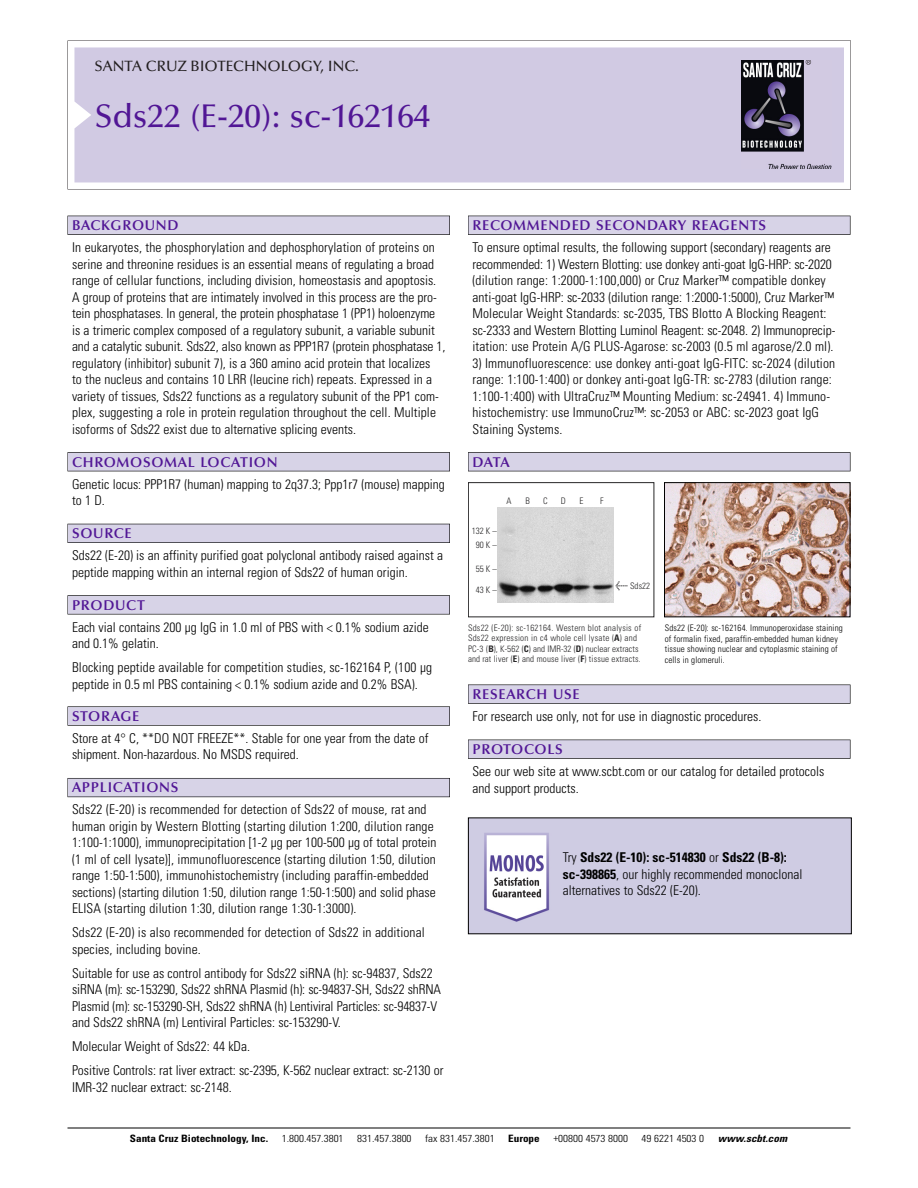
<style>
.page{position:relative;width:918px;height:1188px;background:#fff}
.page>*{position:absolute;margin:0;border:0;box-sizing:border-box;transform-origin:0 0}
.t1{font:500 33px "Optima";color:#511695}
.t2{font:500 15px "Optima";color:#231f20}
.t3{font:600 14.25px "Optima";letter-spacing:.05em;color:#511695}
.t4{font:300 condensed 13.5px/16.5px "Univers";color:#000}
.t5{font:300 condensed 10.2px "Univers";color:#000;scale:1.1 1}
.t6{font:700 condensed 10.2px "Univers";color:#000;scale:1.1 1}
.t7{font:italic 700 condensed 10.2px "Univers";letter-spacing:.005em;color:#000;scale:1.1 1}
.t8{font:9px/10.5px "Univers Condensed Light+TWHIEB";letter-spacing:.02em;color:#272627}
.t9{font:300 condensed 9px/10.5px "Univers";letter-spacing:.015em;color:#000}
.s1{font-family:"Meta Plus Book Roman+MLXCGS";font-size:10.5px}
.s2{font-family:"Univers Condensed Bold+LSHIRP"}
.s3{font-weight:700}
</style>
<div class="page">
<svg style="left:68px;top:40px;width:783px;height:149px"></svg>
<div style="left:74px;top:47px;width:770px;height:135px;background:#d1cae3"></div>
<img style="left:741px;top:60px;width:90px;height:108px">
<div style="left:68px;top:216px;width:382px;height:19px;background:#525155"></div>
<div style="left:68px;top:216px;width:381px;height:18px;background:#d7d3e7"></div>
<div style="left:68px;top:452px;width:382px;height:19px;background:#525155"></div>
<div style="left:68px;top:453px;width:381px;height:18px;background:#d7d3e7"></div>
<div style="left:68px;top:524px;width:382px;height:19px;background:#525158"></div>
<div style="left:68px;top:524px;width:381px;height:18px;background:#d7d3e7"></div>
<div style="left:68px;top:595px;width:382px;height:19px;background:#575759"></div>
<div style="left:68px;top:596px;width:381px;height:18px;background:#d7d3e7"></div>
<div style="left:68px;top:706px;width:382px;height:20px;background:#616161"></div>
<div style="left:68px;top:707px;width:381px;height:18px;background:#d7d3e7"></div>
<div style="left:68px;top:778px;width:382px;height:19px;background:#5b5961"></div>
<div style="left:68px;top:779px;width:381px;height:18px;background:#d7d3e7"></div>
<div style="left:468px;top:216px;width:382px;height:19px;background:#525155"></div>
<div style="left:468px;top:216px;width:382px;height:18px;background:#d7d3e7"></div>
<div style="left:468px;top:452px;width:382px;height:19px;background:#525155"></div>
<div style="left:468px;top:453px;width:382px;height:18px;background:#d7d3e7"></div>
<div style="left:468px;top:685px;width:382px;height:19px;background:#575759"></div>
<div style="left:468px;top:685px;width:382px;height:18px;background:#d7d3e7"></div>
<div style="left:468px;top:740px;width:382px;height:19px;background:#545356"></div>
<div style="left:468px;top:740px;width:382px;height:18px;background:#d7d3e7"></div>
<hr style="left:68px;top:1128px;width:782px;height:1px;background:#000">
<img style="left:666px;top:484px;width:182px;height:131px">
<div style="left:664px;top:482px;width:186px;height:135px;border:1px solid #000"></div>
<div style="left:468px;top:482px;width:186px;height:135px;border:1px solid #272627"></div>
<img style="left:498px;top:508px;width:115px;height:95px">
<img style="left:470px;top:820px;width:380px;height:112px">
<p class="t2" style="left:94px;top:61px;width:266px">SANTA CRUZ BIOTECHNOLOGY, INC.</p>
<h1 class="t1" style="left:94px;top:103px;width:337px">Sds22 (E-20): sc-162164</h1>
<p class="t3" style="left:72px;top:219px;width:108px">BACKGROUND</p>
<p class="t4" style="left:72px;top:240px;width:375px">In eukaryotes, the phosphorylation and dephosphorylation of proteins on serine and threonine residues is an essential means of regulating a broad range of cellular functions, including division, homeostasis and apoptosis.<br>A group of proteins that are intimately involved in this process are the pro&shy;tein phosphatases. In general, the protein phosphatase 1 (PP1) holoenzyme is a trimeric complex composed of a regulatory subunit, a variable subunit and a catalytic subunit. Sds22, also known as PPP1R7 (protein phosphatase 1, regulatory (inhibitor) subunit 7), is a 360 amino acid protein that localizes<br>to the nucleus and contains 10 LRR (leucine rich) repeats. Expressed in a variety of tissues, Sds22 functions as a regulatory subunit of the PP1 com&shy;plex, suggesting a role in protein regulation throughout the cell. Multiple isoforms of Sds22 exist due to alternative splicing events.</p>
<p class="t3" style="left:72px;top:456px;width:207px">CHROMOSOMAL LOCATION</p>
<p class="t4" style="left:72px;top:477px;width:374px">Genetic locus: PPP1R7 (human) mapping to 2q37.3; Ppp1r7 (mouse) mapping to 1 D.</p>
<p class="t3" style="left:72px;top:528px;width:61px">SOURCE</p>
<p class="t4" style="left:72px;top:548px;width:373px">Sds22 (E-20) is an affinity purified goat polyclonal antibody raised against a peptide mapping within an internal region of Sds22 of human origin.</p>
<p class="t3" style="left:72px;top:599px;width:74px">PRODUCT</p>
<p class="t4" style="left:72px;top:620px;width:358px">Each vial contains 200 µg IgG in 1.0 ml of PBS with &lt; 0.1% sodium azide and 0.1% gelatin.</p>
<p class="t4" style="left:72px;top:660px;width:362px">Blocking peptide available for competition studies, sc-162164 P, (100 µg peptide in 0.5 ml PBS containing &lt; 0.1% sodium azide and 0.2% BSA).</p>
<p class="t3" style="left:72px;top:710px;width:69px">STORAGE</p>
<p class="t4" style="left:72px;top:731px;width:358px">Store at 4° C, **DO NOT FREEZE**. Stable for one year from the date of shipment. Non-hazardous. No MSDS required.</p>
<p class="t3" style="left:72px;top:782px;width:108px">APPLICATIONS</p>
<p class="t4" style="left:72px;top:803px;width:366px">Sds22 (E-20) is recommended for detection of Sds22 of mouse, rat and human origin by Western Blotting (starting dilution 1:200, dilution range 1:100-1:1000), immunoprecipitation [1-2 µg per 100-500 µg of total protein (1 ml of cell lysate)], immunofluorescence (starting dilution 1:50, dilution range 1:50-1:500), immunohistochemistry (including paraffin-embedded sections) (starting dilution 1:50, dilution range 1:50-1:500) and solid phase ELISA (starting dilution 1:30, dilution range 1:30-1:3000).</p>
<p class="t4" style="left:72px;top:926px;width:354px">Sds22 (E-20) is also recommended for detection of Sds22 in additional species, including bovine.</p>
<p class="t4" style="left:72px;top:966px;width:371px">Suitable for use as control antibody for Sds22 siRNA (h): sc-94837, Sds22 siRNA (m): sc-153290, Sds22 shRNA Plasmid (h): sc-94837-SH, Sds22 shRNA Plasmid (m): sc-153290-SH, Sds22 shRNA (h) Lentiviral Particles: sc-94837-V and Sds22 shRNA (m) Lentiviral Particles: sc-153290-V.</p>
<p class="t4" style="left:72px;top:1036px;width:373px;line-height:24px">Molecular Weight of Sds22: 44 kDa.<br>Positive Controls: rat liver extract: sc-2395, K-562 nuclear extract: sc-2130 or</p>
<p class="t4" style="left:72px;top:1080px;width:161px">IMR-32 nuclear extract: sc-2148.</p>
<p class="t3" style="left:473px;top:219px;width:295px">RECOMMENDED SECONDARY REAGENTS</p>
<p class="t4" style="left:473px;top:240px;width:364px">To ensure optimal results, the following support (secondary) reagents are recommended: 1) Western Blotting: use donkey anti-goat IgG-HRP: sc-2020 (dilution range: 1:2000-1:100,000) or Cruz Marker™ compatible donkey anti-goat IgG-HRP: sc-2033 (dilution range: 1:2000-1:5000), Cruz Marker™ Molecular Weight Standards: sc-2035, TBS Blotto A Blocking Reagent: sc-2333 and Western Blotting Luminol Reagent: sc-2048. 2) Immunoprecip&shy;itation: use Protein A/G PLUS-Agarose: sc-2003 (0.5 ml agarose/2.0 ml).</p>
<p class="t4" style="left:473px;top:356px;width:364px">3) Immunofluorescence: use donkey anti-goat IgG-FITC: sc-2024 (dilution range: 1:100-1:400) or donkey anti-goat IgG-TR: sc-2783 (dilution range:<br>1:100-1:400) with UltraCruz™ Mounting Medium: sc-24941. 4) Immuno&shy;histochemistry: use ImmunoCruz™: sc-2053 or ABC: sc-2023 goat IgG Staining Systems.</p>
<p class="t3" style="left:473px;top:456px;width:39px">DATA</p>
<p class="t8" style="left:472px;top:525px;width:26px;line-height:13.6px;text-align:center">132 K –<br>90K–</p>
<p class="t8" style="left:476px;top:564px;width:22px">55K–</p>
<p class="t8" style="left:476px;top:585px;width:22px">43K–</p>
<p class="t8" style="left:507px;top:497px;width:7px">A</p>
<p class="t8" style="left:525px;top:497px;width:6px">B</p>
<p class="t8" style="left:543px;top:497px;width:6px">C</p>
<p class="t8" style="left:561px;top:497px;width:7px">D</p>
<p class="t8" style="left:580px;top:497px;width:5px">E</p>
<p class="t8" style="left:600px;top:497px;width:5px">F</p>
<p class="t8" style="left:615px;top:582px;width:36px"><span class="s1">&lt;</span> Sds22</p>
<p class="t8" style="left:468px;top:623px;width:175px">Sds22 (E-20): sc-162164. Western blot analysis of Sds22 expression in c4 whole cell lysate (<span class="s2">A</span>) and PC-3 (<span class="s2">B</span>), K-562 (<span class="s2">C</span>) and IMR-32 (<span class="s2">D</span>) nuclear extracts and rat liver (<span class="s2">E</span>) and mouse liver (<span class="s2">F</span>) tissue extracts.</p>
<p class="t9" style="left:665px;top:624px;width:180px">Sds22 (E-20): sc-162164. Immunoperoxidase staining of formalin fixed, paraffin-embedded human kidney tissue showing nuclear and cytoplasmic staining of cells in glomeruli.</p>
<p class="t3" style="left:473px;top:688px;width:109px">RESEARCH USE</p>
<p class="t4" style="left:473px;top:709px;width:290px">For research use only, not for use in diagnostic procedures.</p>
<p class="t3" style="left:473px;top:743px;width:92px">PROTOCOLS</p>
<p class="t4" style="left:473px;top:764px;width:353px">See our web site at www.scbt.com or our catalog for detailed protocols and support products.</p>
<p class="t4" style="left:563px;top:850px;width:241px">Try <span class="s3">Sds22 (E-10): sc-514830</span> or <span class="s3">Sds22 (B-8): sc-398865</span>, our highly recommended monoclonal alternatives to Sds22 (E-20).</p>
<p class="t6" style="left:130px;top:1135px;width:127px">Santa Cruz Biotechnology, Inc.</p>
<p class="t5" style="left:282px;top:1135px;width:58px">1.800.457.3801</p>
<p class="t5" style="left:357px;top:1135px;width:51px">831.457.3800</p>
<p class="t5" style="left:425px;top:1135px;width:65px">fax 831.457.3801</p>
<p class="t6" style="left:508px;top:1135px;width:30px">Europe</p>
<p class="t5" style="left:553px;top:1135px;width:69px">+00800 4573 8000</p>
<p class="t5" style="left:642px;top:1135px;width:58px">49 6221 4503 0</p>
<p class="t7" style="left:718px;top:1135px;width:64px">www.scbt.com</p>
</div>
